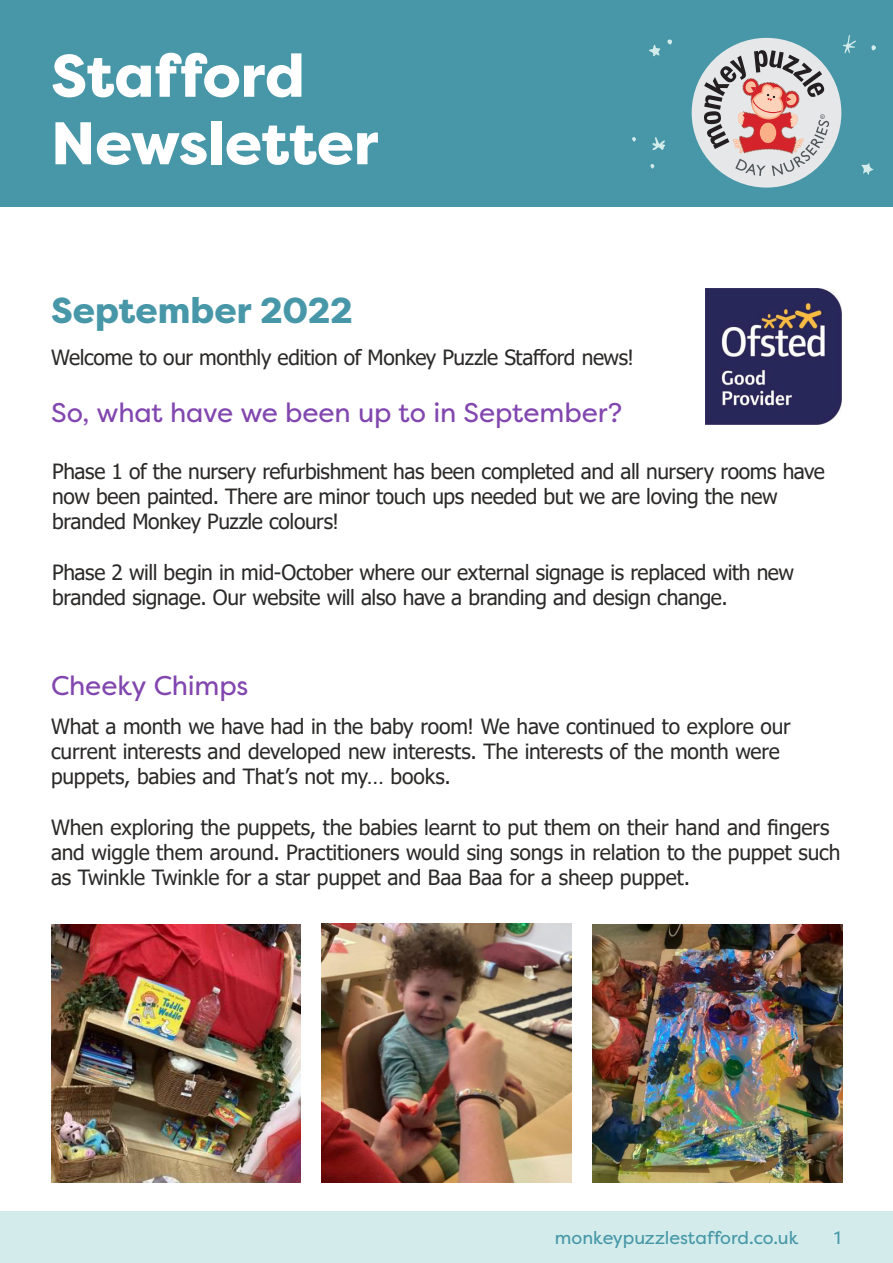
<style>
.page{position:relative;width:893px;height:1263px;background:#fff}
.page>*{position:absolute;margin:0;border:0;box-sizing:border-box;transform-origin:0 0}
.t1{font:800 60px "Filson Pro";letter-spacing:-.005em;color:#fff}
.t2{font:800 45px "Filson Pro";letter-spacing:-.005em;color:#fff}
.Paragraph_Style_1{font:800 36px "Filson Pro";color:#4797a8}
.Paragraph_Style_1-2{font:27px "Filson Pro";letter-spacing:-.005em;color:#8246af}
.t3{font:21px/25.2px "Tahoma";letter-spacing:-.015em;color:#2c2a29}
.t4{font:18px "Filson Pro";letter-spacing:-.005em;color:#4797a8}
</style>
<div class="page">
<div style="left:0;top:1212px;width:893px;height:51px;background:#d3eceb"></div>
<div style="left:0;top:0;width:893px;height:206px;background:#4797a8"></div>
<div style="left:692px;top:38px;width:149px;height:150px;background:#e6e7e9;border-radius:50%"></div>
<svg style="left:704px;top:45px;width:125px;height:131px"></svg>
<svg style="left:861px;top:163px;width:13px;height:12px"></svg>
<svg style="left:842px;top:35px;width:14px;height:18px"></svg>
<svg style="left:871px;top:45px;width:5px;height:6px"></svg>
<svg style="left:649px;top:45px;width:11px;height:11px"></svg>
<svg style="left:667px;top:39px;width:5px;height:6px"></svg>
<svg style="left:652px;top:137px;width:13px;height:13px"></svg>
<svg style="left:650px;top:164px;width:4px;height:5px"></svg>
<svg style="left:632px;top:137px;width:4px;height:5px"></svg>
<img style="left:706px;top:289px;width:136px;height:136px">
<img style="left:51px;top:924px;width:249px;height:258px">
<img style="left:592px;top:924px;width:251px;height:258px">
<img style="left:322px;top:924px;width:249px;height:258px">
<p class="t1" style="left:51px;top:38px;width:255px">Stafford</p>
<p class="t1" style="left:51px;top:106px;width:329px">Newsletter</p>
<h2 class="t2" style="left:51px;top:42px;width:248px">Newsletter</h2>
<p class="Paragraph_Style_1" style="left:51px;top:288px;width:303px">September 2022</p>
<p class="t3" style="left:51px;top:346px;width:585px">Welcome to our monthly edition of Monkey Puzzle Stafford news!</p>
<p class="Paragraph_Style_1-2" style="left:51px;top:394px;width:573px">So, what have we been up to in September?</p>
<p class="t3" style="left:52px;top:460px;width:774px">Phase 1 of the nursery refurbishment has been completed and all nursery rooms have now been painted. There are minor touch ups needed but we are loving the new branded Monkey Puzzle colours!</p>
<p class="t3" style="left:52px;top:560px;width:743px">Phase 2 will begin in mid-October where our external signage is replaced with new branded signage. Our website will also have a branding and design change.</p>
<p class="Paragraph_Style_1-2" style="left:51px;top:667px;width:199px">Cheeky Chimps</p>
<p class="t3" style="left:51px;top:715px;width:741px">What a month we have had in the baby room! We have continued to explore our current interests and developed new interests. The interests of the month were puppets, babies and That’s not my… books.</p>
<p class="t3" style="left:51px;top:815px;width:791px">When exploring the puppets, the babies learnt to put them on their hand and fingers and wiggle them around. Practitioners would sing songs in relation to the puppet such as Twinkle Twinkle for a star puppet and Baa Baa for a sheep puppet.</p>
<p class="t4" style="left:555px;top:1225px;width:245px">monkeypuzzlestafford.co.uk</p>
<p class="t4" style="left:834px;top:1225px;width:8px">1</p>
</div>
